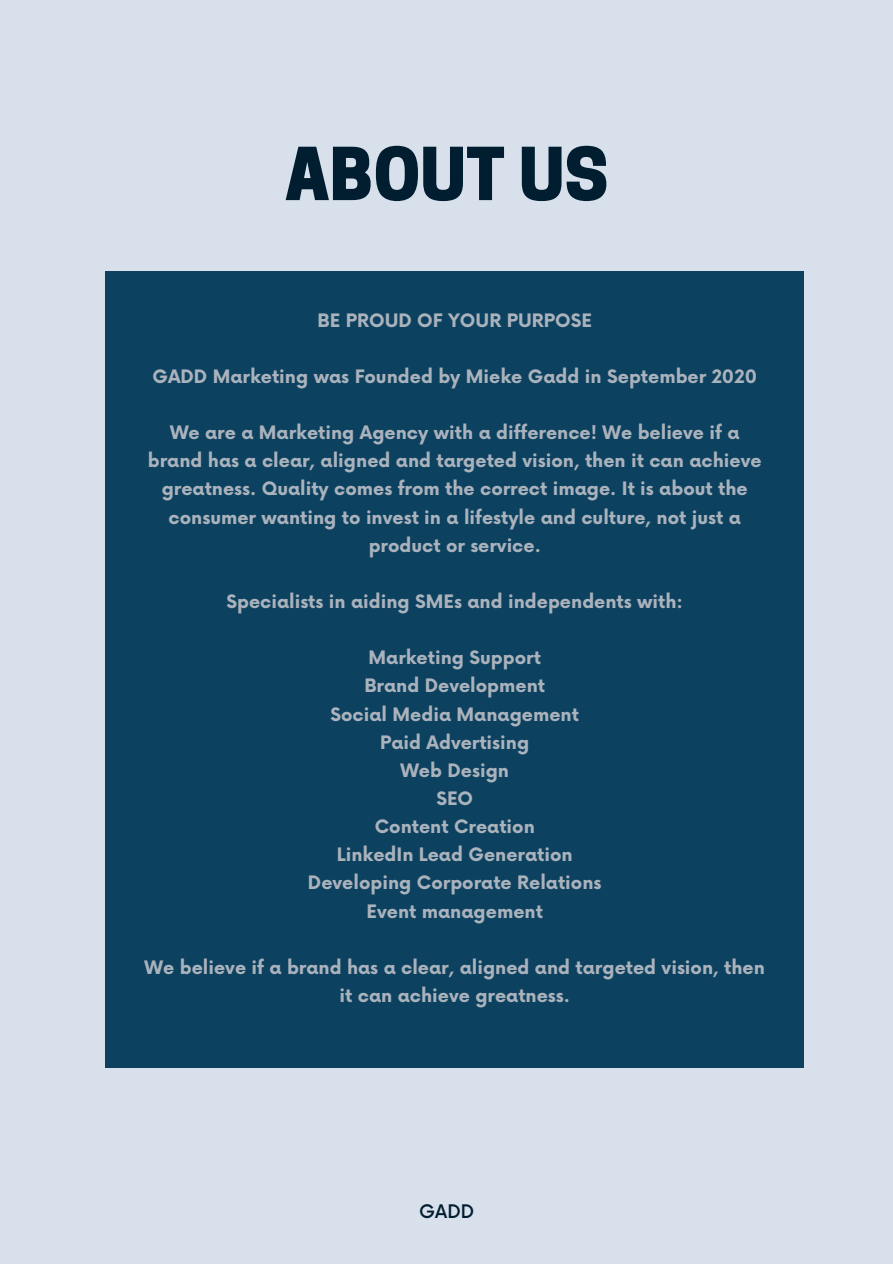
<style>
.page{position:relative;width:893px;height:1264px;background:#fff}
.page>*{position:absolute;margin:0;border:0;box-sizing:border-box;transform-origin:0 0}
.t1{font:800 68.4px "Cooper Hewitt";color:#011e31}
.t2{font:500 18.3px "Now";color:#011e31}
.t3{font:700 18px/28.2px "Now";color:#aab2bc;text-align:center}
</style>
<div class="page">
<div style="left:0;top:0;width:892px;height:1263px;background:#d7e0eb"></div>
<div style="left:105px;top:271px;width:699px;height:796px;background:#0c4160"></div>
<p class="t1" style="left:285px;top:149px;width:325px">ABOUT US</p>
<p class="t3" style="left:317px;top:307px;width:276px">BE PROUD OF YOUR PURPOSE</p>
<p class="t3" style="left:152px;top:363px;width:606px">GADD Marketing was Founded by Mieke Gadd in September 2020</p>
<p class="t3" style="left:148px;top:419px;width:615px">We are a Marketing Agency with a difference! We believe if a brand has a clear, aligned and targeted vision, then it can achieve greatness. Quality comes from the correct image. It is about the consumer wanting to invest in a lifestyle and culture, not just a product or service.</p>
<p class="t3" style="left:226px;top:588px;width:458px">Specialists in aiding SMEs and independents with:</p>
<p class="t3" style="left:368px;top:644px;width:174px">Marketing Support</p>
<p class="t3" style="left:364px;top:673px;width:182px">Brand Development</p>
<p class="t3" style="left:330px;top:701px;width:250px">Social Media Management</p>
<p class="t3" style="left:380px;top:729px;width:150px">Paid Advertising</p>
<p class="t3" style="left:400px;top:757px;width:110px">Web Design</p>
<p class="t3" style="left:436px;top:785px;width:38px">SEO</p>
<p class="t3" style="left:374px;top:813px;width:162px">Content Creation</p>
<p class="t3" style="left:337px;top:841px;width:237px">LinkedIn Lead Generation</p>
<p class="t3" style="left:308px;top:869px;width:295px">Developing Corporate Relations</p>
<p class="t3" style="left:366px;top:898px;width:178px">Event management</p>
<p class="t3" style="left:145px;top:954px;width:621px">We believe if a brand has a clear, aligned and targeted vision, then it can achieve greatness.</p>
<p class="t2" style="left:419px;top:1201px;width:56px">GADD</p>
</div>
